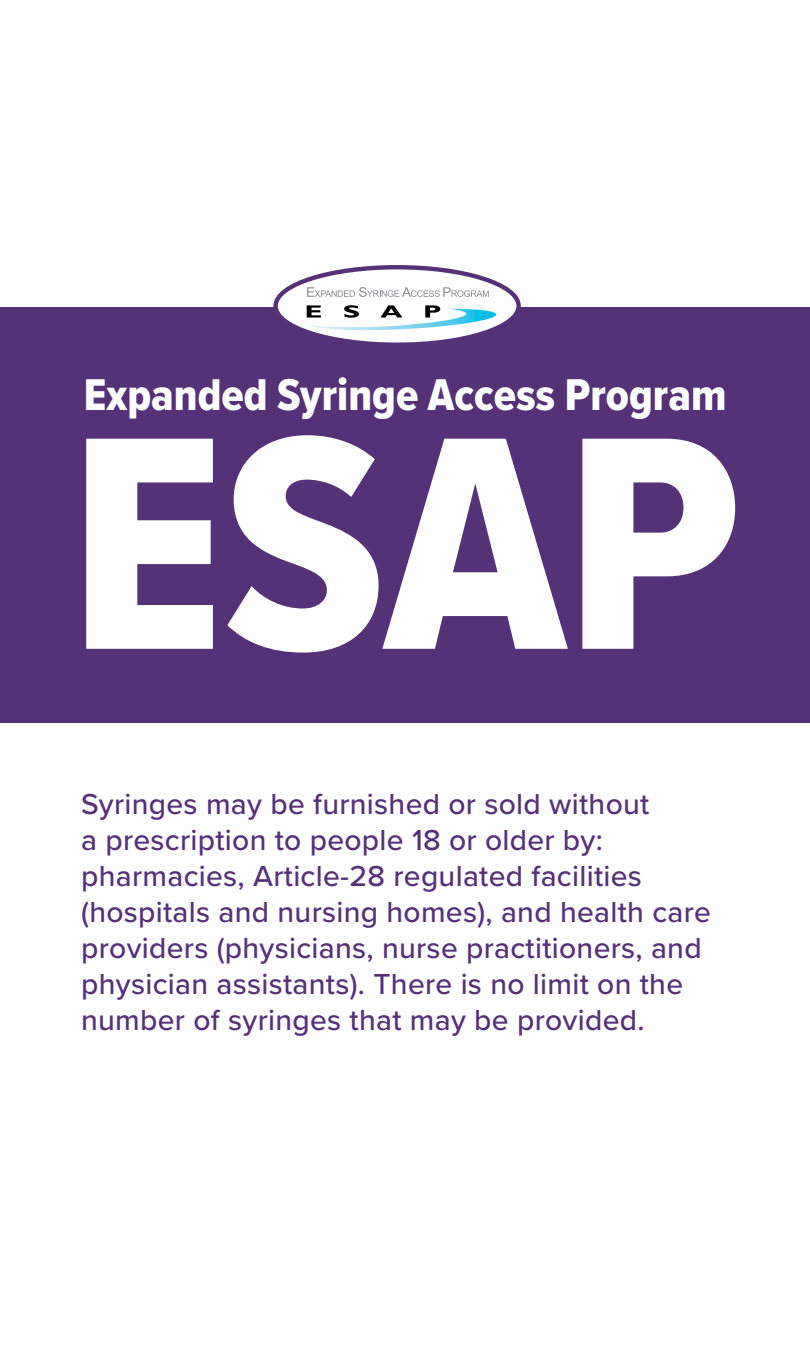
<style>
.page{position:relative;width:810px;height:1350px;background:#fff}
.page>*{position:absolute;margin:0;border:0;box-sizing:border-box;transform-origin:0 0}
.t1{font:315px "Proxima Nova Cond Extrabld";color:#fff}
.t2{font:46.2px "Proxima Nova Cond Extrabld";color:#fff}
.t3{font:500 30px/36px "Proxima Nova";letter-spacing:.01em;color:#553178}
</style>
<div class="page">
<div style="left:0;top:307px;width:810px;height:416px;background:#553178"></div>
<div style="left:276px;top:267px;width:243px;height:78px;background:#fff;border-radius:50%"></div>
<div style="left:273px;top:265px;width:248px;height:82px;border:4px solid #553178;border-radius:50%"></div>
<svg style="left:305px;top:305px;width:192px;height:28px"></svg>
<svg style="left:307px;top:287px;width:182px;height:10px"></svg>
<h2 class="t2" style="left:84px;top:361px;width:644px">Expanded Syringe Access Program</h2>
<h1 class="t1" style="left:70px;top:312px;width:673px">ESAP</h1>
<p class="t3" style="left:81px;top:785px;width:631px">Syringes may be furnished or sold without<br>a prescription to people 18 or older by: pharmacies, Article-28 regulated facilities (hospitals and nursing homes), and health care providers (physicians, nurse practitioners, and physician assistants). There is no limit on the number of syringes that may be provided.</p>
</div>
